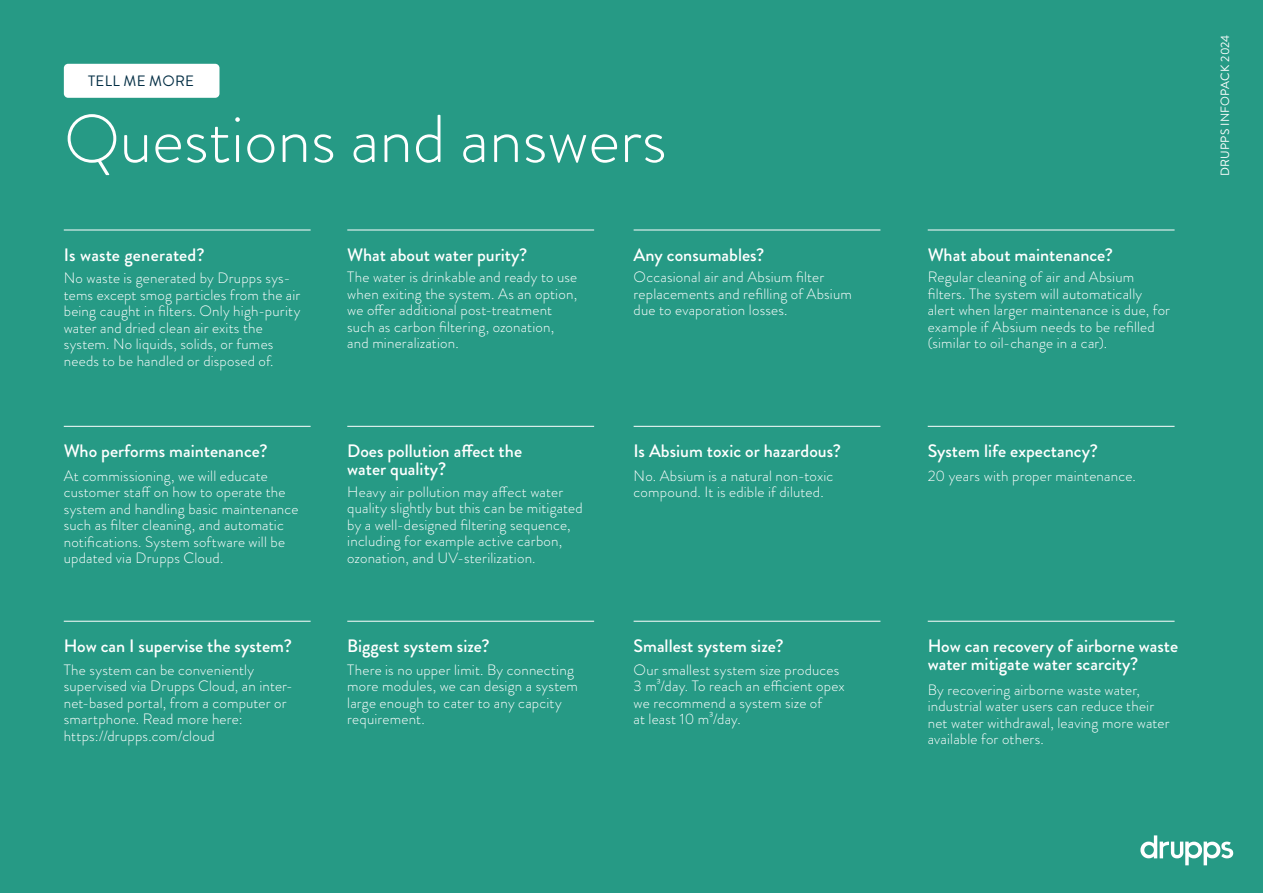
<style>
.page{position:relative;width:1263px;height:893px;background:#269a85}
.page>*{position:absolute;margin:0;border:0;box-sizing:border-box;transform-origin:0 0}
.t1{font:300 67.5px "Brandon Grotesque";color:#fff}
.t2{font:500 18px/18px "Brandon Grotesque";color:#fff}
.t3{font:300 15px/16.5px "Brandon Grotesque";letter-spacing:.01em;color:#fff}
.t4{font:15px "Brandon Grotesque";letter-spacing:.02em;color:#042f45}
.t5{font:12px "Brandon Grotesque";letter-spacing:.02em;color:#fff}
</style>
<div class="page">
<div style="left:64px;top:64px;width:155px;height:34px;background:#fff;border-radius:4px"></div>
<hr style="left:64px;top:230px;width:247px;height:1px;background:#fff">
<hr style="left:64px;top:426px;width:247px;height:1px;background:#fff">
<hr style="left:64px;top:621px;width:247px;height:1px;background:#fff">
<hr style="left:347px;top:230px;width:247px;height:1px;background:#fff">
<hr style="left:347px;top:426px;width:247px;height:1px;background:#fff">
<hr style="left:347px;top:621px;width:247px;height:1px;background:#fff">
<hr style="left:634px;top:230px;width:246px;height:1px;background:#fff">
<hr style="left:634px;top:426px;width:246px;height:1px;background:#fff">
<hr style="left:634px;top:621px;width:246px;height:1px;background:#fff">
<hr style="left:928px;top:230px;width:246px;height:1px;background:#fff">
<hr style="left:928px;top:426px;width:246px;height:1px;background:#fff">
<hr style="left:928px;top:621px;width:246px;height:1px;background:#fff">
<svg style="left:1140px;top:835px;width:93px;height:30px"></svg>
<p class="t4" style="left:88px;top:71px;width:107px">TELL ME MORE</p>
<h1 class="t1" style="left:64px;top:93px;width:604px">Questions and answers</h1>
<p class="t5" style="left:1216px;top:176px;width:143px;rotate:-90deg">DRUPPS INFOPACK 2024</p>
<p class="t2" style="left:64px;top:246px;width:142px">Is waste generated?</p>
<p class="t2" style="left:347px;top:246px;width:182px">What about water purity?</p>
<p class="t2" style="left:634px;top:246px;width:132px">Any consumables?</p>
<p class="t2" style="left:928px;top:246px;width:187px">What about maintenance?</p>
<p class="t3" style="left:64px;top:270px;width:238px">No waste is generated by Drupps sys&shy;tems except smog particles from the air being caught in filters. Only high-purity water and dried clean air exits the system. No liquids, solids, or fumes needs to be handled or disposed of.</p>
<p class="t3" style="left:347px;top:269px;width:231px">The water is drinkable and ready to use when exiting the system. As an option, we offer additional post-treatment such as carbon filtering, ozonation, and mineralization.</p>
<p class="t3" style="left:634px;top:269px;width:220px">Occasional air and Absium filter replacements and refilling of Absium due to evaporation losses.</p>
<p class="t3" style="left:928px;top:269px;width:244px">Regular cleaning of air and Absium filters. The system will automatically alert when larger maintenance is due, for example if Absium needs to be refilled (similar to oil-change in a car).</p>
<p class="t2" style="left:64px;top:442px;width:205px">Who performs maintenance?</p>
<p class="t3" style="left:64px;top:467px;width:236px">At commissioning, we will educate customer staff on how to operate the system and handling basic maintenance such as filter cleaning, and automatic notifications. System software will be updated via Drupps Cloud.</p>
<p class="t2" style="left:347px;top:442px;width:176px">Does pollution affect the water quality?</p>
<p class="t3" style="left:347px;top:483px;width:237px">Heavy air pollution may affect water quality slightly but this can be mitigated by a well-designed filtering sequence, including for example active carbon, ozonation, and UV-sterilization.</p>
<p class="t2" style="left:634px;top:442px;width:209px">Is Absium toxic or hazardous?</p>
<p class="t3" style="left:634px;top:467px;width:201px">No. Absium is a natural non-toxic compound. It is edible if diluted.</p>
<p class="t2" style="left:928px;top:442px;width:172px">System life expectancy?</p>
<p class="t3" style="left:928px;top:467px;width:210px">20 years with proper maintenance.</p>
<p class="t2" style="left:64px;top:637px;width:230px">How can I supervise the system?</p>
<p class="t3" style="left:64px;top:661px;width:231px">The system can be conveniently supervised via Drupps Cloud, an inter&shy;net-based portal, from a computer or smartphone. Read more here: https://drupps.com/cloud</p>
<p class="t2" style="left:347px;top:637px;width:144px">Biggest system size?</p>
<p class="t3" style="left:347px;top:661px;width:232px">There is no upper limit. By connecting more modules, we can design a system large enough to cater to any capcity requirement.</p>
<p class="t2" style="left:634px;top:637px;width:152px">Smallest system size?</p>
<p class="t3" style="left:634px;top:661px;width:213px">Our smallest system size produces<br>3 m³/day. To reach an efficient opex we recommend a system size of<br>at least 10 m³/day.</p>
<p class="t2" style="left:928px;top:637px;width:252px">How can recovery of airborne waste water mitigate water scarcity?</p>
<p class="t3" style="left:928px;top:681px;width:243px">By recovering airborne waste water, industrial water users can reduce their net water withdrawal, leaving more water available for others.</p>
</div>
